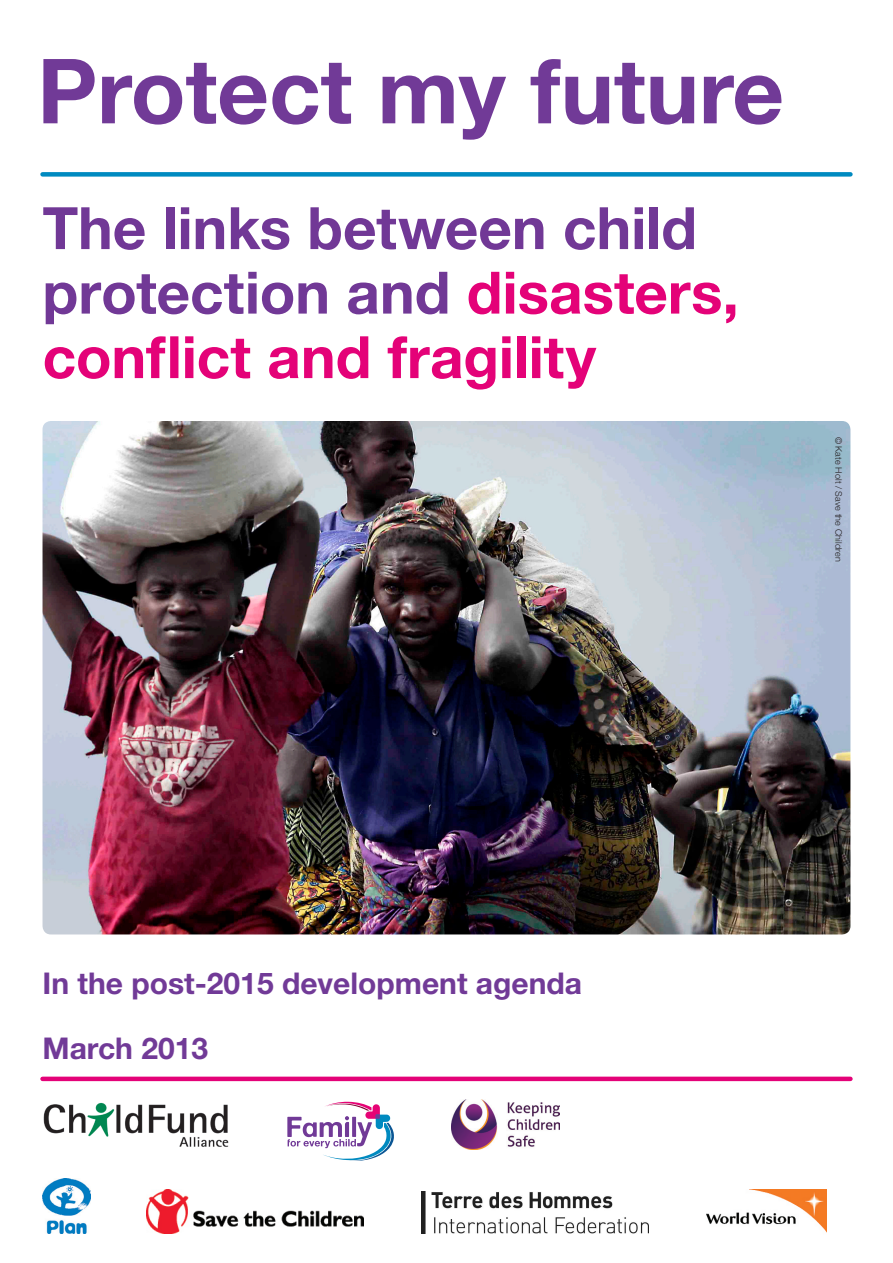
<style>
.page{position:relative;width:893px;height:1263px;background:#fff}
.page>*{position:absolute;margin:0;border:0;box-sizing:border-box;transform-origin:0 0}
.cover_main_heading{font:700 90px "Helvetica Neue LT Std";color:#713a97}
.content_subheadings{font:700 58.5px/64.5px "Helvetica Neue LT Std";color:#713896}
.cover_mission{font:700 30px "Helvetica Neue LT Std";color:#713a97}
.cover_sub_heading{font:700 30px "Helvetica Neue LT Std";color:#713a97}
.table_text{font:300 9px "Helvetica Neue LT Std";letter-spacing:.025em;color:#231f20}
.s1{color:#e40278}
</style>
<div class="page">
<div style="left:43px;top:172px;width:807px;height:5px;background:#008ac0"></div>
<div style="left:43px;top:1076px;width:807px;height:5px;background:#e40278"></div>
<svg style="left:287px;top:1102px;width:107px;height:59px"></svg>
<img style="left:422px;top:1191px;width:226px;height:42px">
<img style="left:706px;top:1189px;width:120px;height:43px">
<img style="left:147px;top:1189px;width:217px;height:44px">
<img style="left:43px;top:421px;width:807px;height:513px">
<img style="left:43px;top:1178px;width:47px;height:55px">
<img style="left:451px;top:1099px;width:108px;height:50px">
<img style="left:43px;top:1102px;width:186px;height:45px">
<p class="cover_main_heading" style="left:37px;top:36px;width:748px">Protect my future</p>
<p class="content_subheadings" style="left:43px;top:195px;width:698px">The links between child protection and <span class="s1">disasters, conflict and fragility</span></p>
<p class="table_text" style="left:844px;top:437px;width:127px;rotate:90deg">© Kate Holt / Save the Children</p>
<p class="cover_mission" style="left:43px;top:965px;width:541px">In the post-2015 development agenda</p>
<p class="cover_sub_heading" style="left:43px;top:1029px;width:167px">March 2013</p>
</div>
